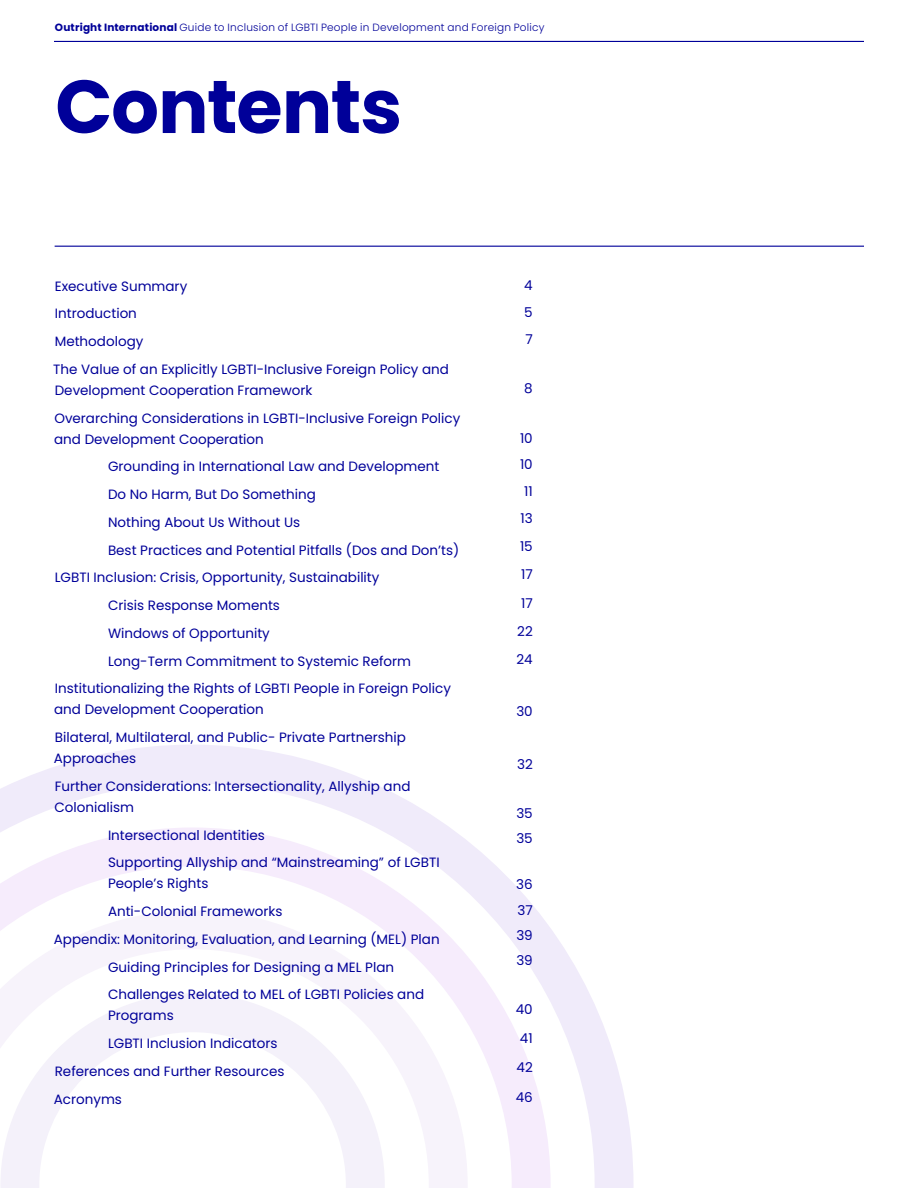
<style>
.page{position:relative;width:918px;height:1188px;background:#fff}
.page>*{position:absolute;margin:0;border:0;box-sizing:border-box;transform-origin:0 0}
.Heading_1{font:700 75px "Poppins";letter-spacing:-.015em;color:#009}
.Contents{font:13.5px/21px "Poppins";color:#009}
.t1{font:300 10.5px "Poppins";letter-spacing:.02em;color:#009}
.s1{font-weight:700}
</style>
<div class="page">
<hr style="left:54px;top:41px;width:810px;height:1px;background:#009">
<svg style="left:0;top:745px;width:634px;height:443px"></svg>
<svg style="left:0;top:828px;width:551px;height:360px"></svg>
<svg style="left:0;top:910px;width:468px;height:278px"></svg>
<svg style="left:0;top:993px;width:385px;height:195px"></svg>
<hr style="left:55px;top:246px;width:809px;height:1px;background:#009">
<p class="t1" style="left:55px;top:22px;width:491px"><span class="s1">Outright International</span> Guide to Inclusion of LGBTI People in Development and Foreign Policy</p>
<p class="Heading_1" style="left:55px;top:63px;width:348px">Contents</p>
<p class="Contents" style="left:55px;top:275px;width:134px">Executive Summary</p>
<p class="Contents" style="left:55px;top:303px;width:84px">Introduction</p>
<p class="Contents" style="left:55px;top:331px;width:90px">Methodology</p>
<p class="Contents" style="left:53px;top:359px;width:397px">The Value of an Explicitly LGBTI-Inclusive Foreign Policy and<br>Development Cooperation Framework</p>
<p class="Contents" style="left:54px;top:407px;width:408px">Overarching Considerations in LGBTI-Inclusive Foreign Policy and Development Cooperation</p>
<p class="Contents" style="left:108px;top:456px;width:333px">Grounding in International Law and Development</p>
<p class="Contents" style="left:108px;top:484px;width:209px">Do No Harm, But Do Something</p>
<p class="Contents" style="left:108px;top:512px;width:194px">Nothing About Us Without Us</p>
<p class="Contents" style="left:108px;top:539px;width:353px">Best Practices and Potential Pitfalls (Dos and Don’ts)</p>
<p class="Contents" style="left:55px;top:567px;width:326px">LGBTI Inclusion: Crisis, Opportunity, Sustainability</p>
<p class="Contents" style="left:108px;top:595px;width:173px">Crisis Response Moments</p>
<p class="Contents" style="left:108px;top:623px;width:163px">Windows of Opportunity</p>
<p class="Contents" style="left:108px;top:650px;width:305px">Long-Term Commitment to Systemic Reform</p>
<p class="Contents" style="left:54px;top:678px;width:398px">Institutionalizing the Rights of LGBTI People in Foreign Policy and Development Cooperation</p>
<p class="Contents" style="left:54px;top:727px;width:354px">Bilateral, Multilateral, and Public- Private Partnership<br>Approaches</p>
<p class="Contents" style="left:54px;top:776px;width:358px">Further Considerations: Intersectionality, Allyship and<br>Colonialism</p>
<p class="Contents" style="left:108px;top:824px;width:158px">Intersectional Identities</p>
<p class="Contents" style="left:108px;top:852px;width:333px">Supporting Allyship and “Mainstreaming” of LGBTI<br>People’s Rights</p>
<p class="Contents" style="left:108px;top:901px;width:176px">Anti-Colonial Frameworks</p>
<p class="Contents" style="left:54px;top:929px;width:387px">Appendix: Monitoring, Evaluation, and Learning (MEL) Plan</p>
<p class="Contents" style="left:108px;top:956px;width:288px">Guiding Principles for Designing a MEL Plan</p>
<p class="Contents" style="left:108px;top:984px;width:318px">Challenges Related to MEL of LGBTI Policies and<br>Programs</p>
<p class="Contents" style="left:108px;top:1033px;width:171px">LGBTI Inclusion Indicators</p>
<p class="Contents" style="left:55px;top:1061px;width:231px">References and Further Resources</p>
<p class="Contents" style="left:54px;top:1088px;width:70px">Acronyms</p>
<p class="Contents" style="left:524px;top:275px;width:10px">4</p>
<p class="Contents" style="left:524px;top:302px;width:10px">5</p>
<p class="Contents" style="left:525px;top:329px;width:9px">7</p>
<p class="Contents" style="left:524px;top:378px;width:10px">8</p>
<p class="Contents" style="left:520px;top:427px;width:14px">10</p>
<p class="Contents" style="left:520px;top:454px;width:14px">10</p>
<p class="Contents" style="left:524px;top:481px;width:10px">11</p>
<p class="Contents" style="left:521px;top:508px;width:14px">13</p>
<p class="Contents" style="left:520px;top:536px;width:14px">15</p>
<p class="Contents" style="left:521px;top:564px;width:13px">17</p>
<p class="Contents" style="left:521px;top:592px;width:13px">17</p>
<p class="Contents" style="left:517px;top:621px;width:17px">22</p>
<p class="Contents" style="left:517px;top:649px;width:18px">24</p>
<p class="Contents" style="left:516px;top:701px;width:18px">30</p>
<p class="Contents" style="left:517px;top:753px;width:17px">32</p>
<p class="Contents" style="left:516px;top:803px;width:18px">35</p>
<p class="Contents" style="left:516px;top:828px;width:18px">35</p>
<p class="Contents" style="left:516px;top:874px;width:18px">36</p>
<p class="Contents" style="left:517px;top:899px;width:17px">37</p>
<p class="Contents" style="left:516px;top:925px;width:18px">39</p>
<p class="Contents" style="left:516px;top:950px;width:18px">39</p>
<p class="Contents" style="left:516px;top:999px;width:18px">40</p>
<p class="Contents" style="left:520px;top:1027px;width:14px">41</p>
<p class="Contents" style="left:517px;top:1057px;width:18px">42</p>
<p class="Contents" style="left:516px;top:1087px;width:19px">46</p>
</div>
